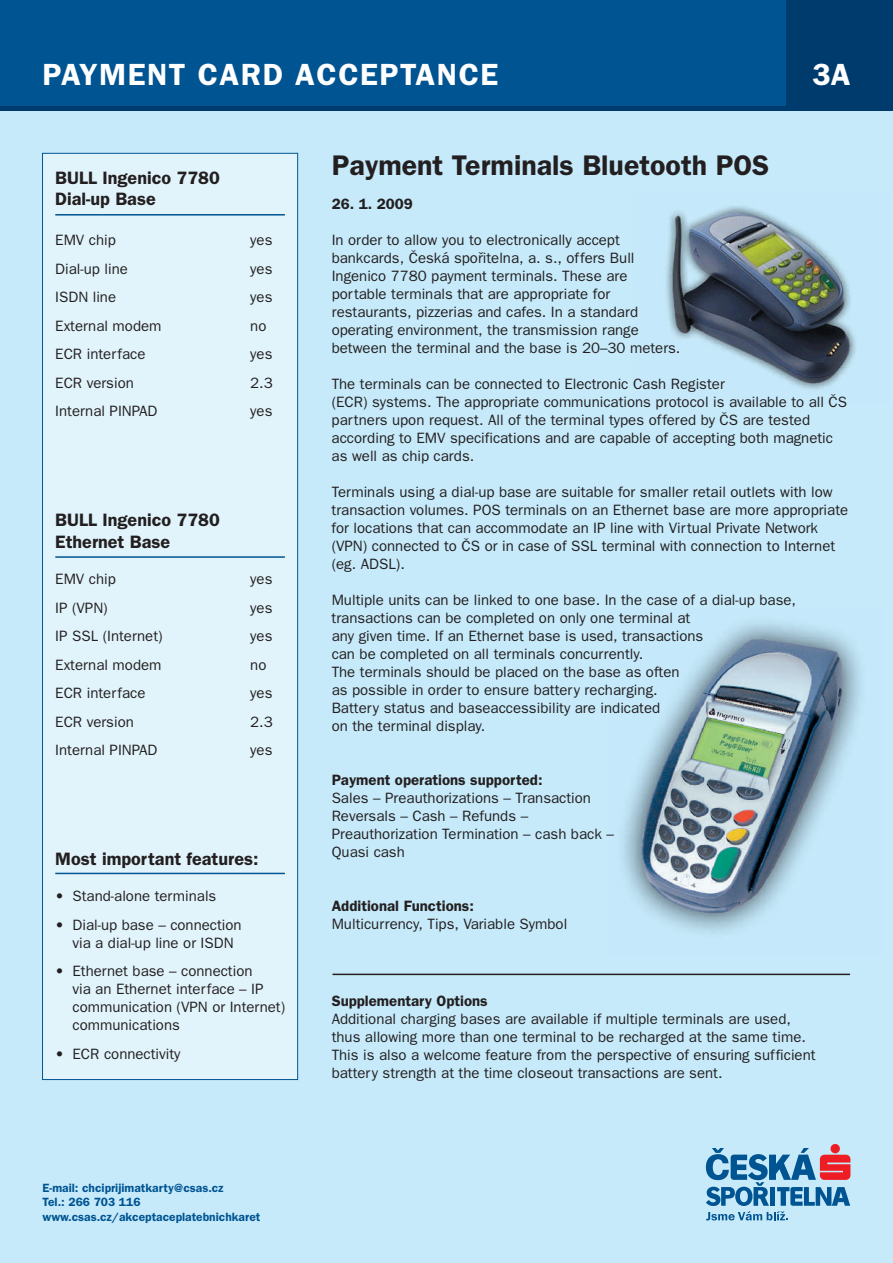
<style>
.page{position:relative;width:893px;height:1263px;background:#c6eafa}
.page>*{position:absolute;margin:0;border:0;box-sizing:border-box;transform-origin:0 0}
.t1{font:600 30.75px "Franklin Gothic CE";letter-spacing:.05em;color:#fff}
.t2{font:600 28.5px "Franklin Gothic CE";color:#231f20}
.t3{font:600 18px/21.8px "Franklin Gothic CE";color:#231f20}
.t4{font:15px/18px "Franklin Gothic CE";color:#231f20}
.t5{font:600 15px "Franklin Gothic CE";color:#231f20}
.t6{font:600 12px/14.2px "Franklin Gothic CE";color:#005492}
</style>
<div class="page">
<img style="left:624px;top:623px;width:237px;height:310px">
<img style="left:666px;top:206px;width:190px;height:184px">
<div style="left:0;top:0;width:893px;height:106px;background:#005492"></div>
<div style="left:0;top:106px;width:893px;height:5px;background:#003b6e"></div>
<div style="left:787px;top:0;width:106px;height:106px;background:#003b6e"></div>
<svg style="left:706px;top:1144px;width:144px;height:76px"></svg>
<hr style="left:332px;top:974px;width:518px;height:1px;background:#231f20">
<div style="left:42px;top:153px;width:256px;height:927px;background:#e1f4fc;border:1px solid #005492"></div>
<hr style="left:55px;top:214px;width:230px;height:2px;background:#005492">
<hr style="left:55px;top:556px;width:230px;height:2px;background:#005492">
<hr style="left:55px;top:873px;width:230px;height:1px;background:#005492">
<h1 class="t1" style="left:43px;top:57px;width:457px">PAYMENT CARD ACCEPTANCE</h1>
<h1 class="t1" style="left:812px;top:57px;width:40px">3A</h1>
<p class="t3" style="left:55px;top:166px;width:166px">BULL Ingenico 7780<br>Dial-up Base</p>
<p class="t4" style="left:55px;top:231px;width:62px">EMV chip</p>
<p class="t4" style="left:250px;top:231px;width:24px">yes</p>
<p class="t4" style="left:55px;top:259px;width:74px">Dial-up line</p>
<p class="t4" style="left:250px;top:259px;width:24px">yes</p>
<p class="t4" style="left:55px;top:288px;width:62px">ISDN line</p>
<p class="t4" style="left:250px;top:288px;width:24px">yes</p>
<p class="t4" style="left:55px;top:316px;width:108px">External modem</p>
<p class="t4" style="left:250px;top:316px;width:18px">no</p>
<p class="t4" style="left:55px;top:345px;width:92px">ECR interface</p>
<p class="t4" style="left:250px;top:345px;width:24px">yes</p>
<p class="t4" style="left:55px;top:373px;width:80px">ECR version</p>
<p class="t4" style="left:250px;top:373px;width:24px">2.3</p>
<p class="t4" style="left:55px;top:402px;width:104px">Internal PINPAD</p>
<p class="t4" style="left:250px;top:402px;width:24px">yes</p>
<p class="t3" style="left:55px;top:509px;width:166px">BULL Ingenico 7780<br>Ethernet Base</p>
<p class="t4" style="left:55px;top:570px;width:62px">EMV chip</p>
<p class="t4" style="left:250px;top:570px;width:24px">yes</p>
<p class="t4" style="left:55px;top:598px;width:54px">IP (VPN)</p>
<p class="t4" style="left:250px;top:598px;width:24px">yes</p>
<p class="t4" style="left:55px;top:627px;width:109px">IP SSL (Internet)</p>
<p class="t4" style="left:250px;top:627px;width:24px">yes</p>
<p class="t4" style="left:55px;top:655px;width:108px">External modem</p>
<p class="t4" style="left:250px;top:655px;width:18px">no</p>
<p class="t4" style="left:55px;top:684px;width:92px">ECR interface</p>
<p class="t4" style="left:250px;top:684px;width:24px">yes</p>
<p class="t4" style="left:55px;top:712px;width:80px">ECR version</p>
<p class="t4" style="left:250px;top:712px;width:24px">2.3</p>
<p class="t4" style="left:55px;top:741px;width:104px">Internal PINPAD</p>
<p class="t4" style="left:250px;top:741px;width:24px">yes</p>
<p class="t3" style="left:55px;top:848px;width:205px">Most important features:</p>
<p class="t4" style="left:55px;top:887px;width:163px">• Stand-alone terminals</p>
<p class="t4" style="left:73px;top:916px;width:171px;text-indent:-17px">• Dial-up base – connection via a dial-up line or ISDN</p>
<p class="t4" style="left:73px;top:962px;width:214px;text-indent:-17px">• Ethernet base – connection<br>via an Ethernet interface – IP communication (VPN or Internet) communications</p>
<p class="t4" style="left:55px;top:1045px;width:127px">• ECR connectivity</p>
<p class="t6" style="left:43px;top:1180px;width:219px">E-mail: chciprijimatkarty@csas.cz<br>Tel.: 266 703 116 www.csas.cz/akceptaceplatebnichkaret</p>
<h2 class="t2" style="left:332px;top:149px;width:439px">Payment Terminals Bluetooth POS</h2>
<p class="t5" style="left:332px;top:195px;width:82px">26. 1. 2009</p>
<p class="t4" style="left:332px;top:230px;width:350px">In order to allow you to electronically accept bankcards, Česká spořitelna, a. s., offers Bull Ingenico 7780 payment terminals. These are portable terminals that are appropriate for restaurants, pizzerias and cafes. In a standard operating environment, the transmission range between the terminal and the base is 20–30 meters.</p>
<p class="t4" style="left:332px;top:374px;width:517px">The terminals can be connected to Electronic Cash Register<br>(ECR) systems. The appropriate communications protocol is available to all ČS partners upon request. All of the terminal types offered by ČS are tested according to EMV specifications and are capable of accepting both magnetic as well as chip cards.</p>
<p class="t4" style="left:332px;top:482px;width:518px">Terminals using a dial-up base are suitable for smaller retail outlets with low transaction volumes. POS terminals on an Ethernet base are more appropriate for locations that can accommodate an IP line with Virtual Private Network (VPN) connected to ČS or in case of SSL terminal with connection to Internet (eg. ADSL).</p>
<p class="t4" style="left:332px;top:590px;width:466px">Multiple units can be linked to one base. In the case of a dial-up base, transactions can be completed on only one terminal at<br>any given time. If an Ethernet base is used, transactions<br>can be completed on all terminals concurrently.<br>The terminals should be placed on the base as often<br>as possible in order to ensure battery recharging.<br>Battery status and baseaccessibility are indicated<br>on the terminal display.</p>
<p class="t5" style="left:332px;top:771px;width:212px">Payment operations supported:</p>
<p class="t4" style="left:332px;top:788px;width:284px">Sales – Preauthorizations – Transaction<br>Reversals – Cash – Refunds –<br>Preauthorization Termination – cash back –<br>Quasi cash</p>
<p class="t5" style="left:332px;top:897px;width:144px">Additional Functions:</p>
<p class="t4" style="left:332px;top:914px;width:237px">Multicurrency, Tips, Variable Symbol</p>
<p class="t5" style="left:332px;top:992px;width:158px">Supplementary Options</p>
<p class="t4" style="left:332px;top:1009px;width:485px">Additional charging bases are available if multiple terminals are used, thus allowing more than one terminal to be recharged at the same time.<br>This is also a welcome feature from the perspective of ensuring sufficient battery strength at the time closeout transactions are sent.</p>
</div>
